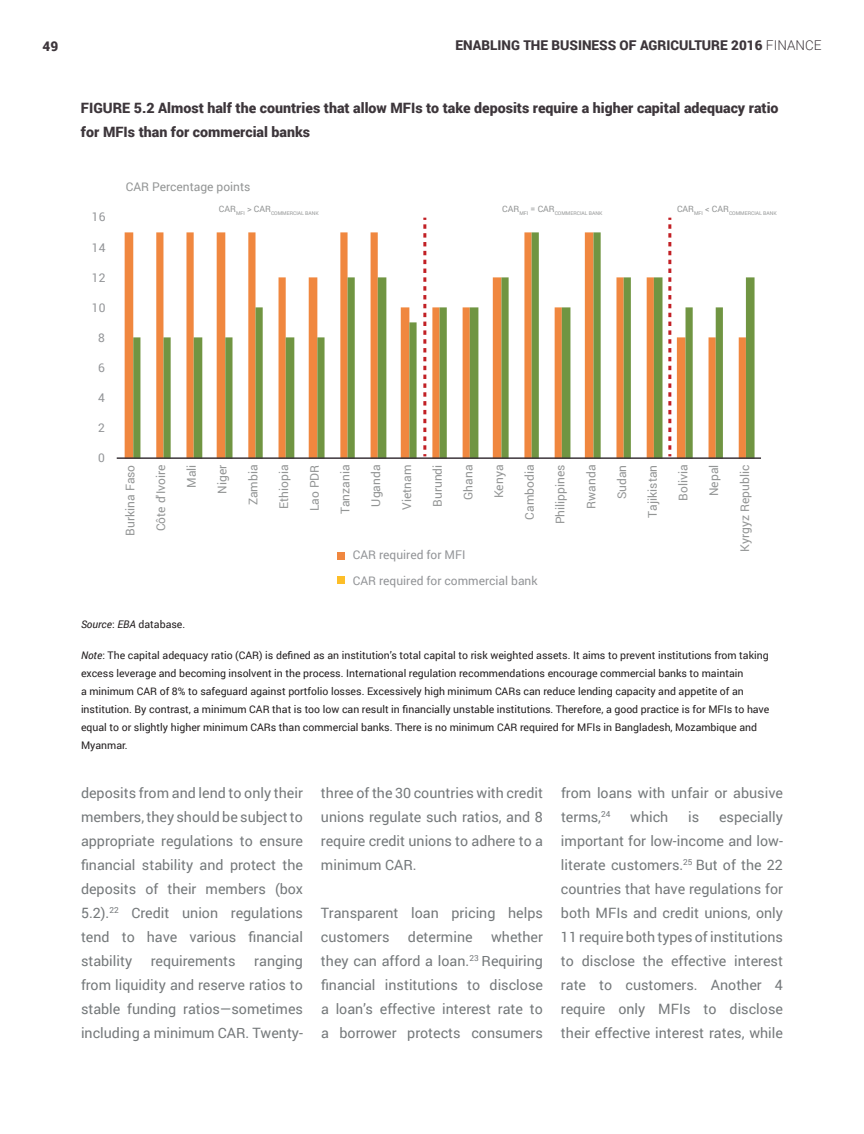
<style>
.page{position:relative;width:864px;height:1134px;background:#fff}
.page>*{position:absolute;margin:0;border:0;box-sizing:border-box;transform-origin:0 0}
.t1{font:14.25px/24px "Roboto";color:#75797b;text-align:justify}
.t2{font:900 14.25px/24px "Roboto";color:#3d363b}
.t3{font:900 13.5px "Roboto";color:#3d363b}
.t4{font:12px "Roboto";color:#939595}
.t5{font:12px "Roboto";color:#939598}
.t6{font:10.5px/18px "Roboto";color:#231f20}
.t7{font:5.1px "Roboto";color:#939595}
.s1{font-weight:300}
.s2{font-style:italic}
</style>
<div class="page">
<svg style="left:133px;top:232px;width:622px;height:225px"></svg>
<hr style="left:117px;top:457px;width:644px;height:2px;background:#3d363b">
<div style="left:337px;top:552px;width:7px;height:7px;background:#f0873f"></div>
<div style="left:337px;top:577px;width:7px;height:7px;background:#fdbe28"></div>
<svg style="left:423px;top:218px;width:3px;height:238px"></svg>
<svg style="left:668px;top:218px;width:3px;height:238px"></svg>
<p class="t3" style="left:43px;top:36px;width:17px">49</p>
<p class="t3" style="left:456px;top:36px;width:367px">ENABLING THE BUSINESS OF AGRICULTURE 2016 <span class="s1">FINANCE</span></p>
<p class="t2" style="left:81px;top:95px;width:699px">FIGURE 5.2 Almost half the countries that allow MFIs to take deposits require a higher capital adequacy ratio for MFIs than for commercial banks</p>
<p class="t5" style="left:92px;top:209px;width:15px">16</p>
<p class="t5" style="left:92px;top:239px;width:15px">14</p>
<p class="t5" style="left:92px;top:269px;width:15px">12</p>
<p class="t5" style="left:92px;top:299px;width:15px">10</p>
<p class="t5" style="left:98px;top:329px;width:8px">8</p>
<p class="t5" style="left:98px;top:359px;width:8px">6</p>
<p class="t5" style="left:98px;top:389px;width:8px">4</p>
<p class="t5" style="left:98px;top:419px;width:8px">2</p>
<p class="t5" style="left:98px;top:450px;width:8px">0</p>
<p class="t4" style="left:126px;top:179px;width:126px">CAR Percentage points</p>
<p class="t7" style="left:219px;top:210px;width:101px"><sup>CAR</sup>MFI <sup>&gt;</sup> <sup>CAR</sup>COMMERCIAL BANK</p>
<p class="t7" style="left:502px;top:210px;width:102px"><sup>CAR</sup>MFI <sup>=</sup> <sup>CAR</sup>COMMERCIAL BANK</p>
<p class="t7" style="left:677px;top:210px;width:101px"><sup>CAR</sup>MFI <sup>&lt;</sup> <sup>CAR</sup>COMMERCIAL BANK</p>
<p class="t4" style="left:214px;top:494px;width:30px;rotate:-90deg">Niger</p>
<p class="t4" style="left:460px;top:500px;width:37px;rotate:-90deg">Ghana</p>
<p class="t4" style="left:583px;top:509px;width:45px;rotate:-90deg">Rwanda</p>
<p class="t4" style="left:122px;top:536px;width:72px;rotate:-90deg">Burkina Faso</p>
<p class="t4" style="left:429px;top:507px;width:44px;rotate:-90deg">Burundi</p>
<p class="t4" style="left:736px;top:552px;width:88px;rotate:-90deg">Kyrgyz Republic</p>
<p class="t4" style="left:152px;top:531px;width:68px;rotate:-90deg">Côte d'Ivoire</p>
<p class="t4" style="left:306px;top:511px;width:48px;rotate:-90deg">Lao PDR</p>
<p class="t4" style="left:368px;top:507px;width:43px;rotate:-90deg">Uganda</p>
<p class="t4" style="left:552px;top:524px;width:61px;rotate:-90deg">Philippines</p>
<p class="t4" style="left:245px;top:505px;width:42px;rotate:-90deg">Zambia</p>
<p class="t4" style="left:521px;top:520px;width:56px;rotate:-90deg">Cambodia</p>
<p class="t4" style="left:337px;top:514px;width:51px;rotate:-90deg">Tanzania</p>
<p class="t4" style="left:490px;top:498px;width:35px;rotate:-90deg">Kenya</p>
<p class="t4" style="left:613px;top:499px;width:36px;rotate:-90deg">Sudan</p>
<p class="t4" style="left:675px;top:501px;width:38px;rotate:-90deg">Bolivia</p>
<p class="t4" style="left:275px;top:509px;width:46px;rotate:-90deg">Ethiopia</p>
<p class="t4" style="left:398px;top:510px;width:47px;rotate:-90deg">Vietnam</p>
<p class="t4" style="left:644px;top:518px;width:54px;rotate:-90deg">Tajikistan</p>
<p class="t4" style="left:183px;top:488px;width:25px;rotate:-90deg">Mali</p>
<p class="t4" style="left:706px;top:496px;width:33px;rotate:-90deg">Nepal</p>
<p class="t5" style="left:353px;top:547px;width:114px">CAR required for MFI</p>
<p class="t5" style="left:353px;top:572px;width:186px">CAR required for commercial bank</p>
<p class="t6" style="left:81px;top:615px;width:106px"><span class="s2">Source</span>: <span class="s2">EBA</span> database.</p>
<p class="t6" style="left:81px;top:646px;width:690px"><span class="s2">Note</span>: The capital adequacy ratio (CAR) is defined as an institution’s total capital to risk weighted assets. It aims to prevent institutions from taking excess leverage and becoming insolvent in the process. International regulation recommendations encourage commercial banks to maintain<br>a minimum CAR of 8% to safeguard against portfolio losses. Excessively high minimum CARs can reduce lending capacity and appetite of an institution. By contrast, a minimum CAR that is too low can result in financially unstable institutions. Therefore, a good practice is for MFIs to have equal to or slightly higher minimum CARs than commercial banks. There is no minimum CAR required for MFIs in Bangladesh, Mozambique and Myanmar.</p>
<p class="t1" style="left:81px;top:780px;width:224px">deposits from and lend to only their members, they should be subject to appropriate regulations to ensure financial stability and protect the deposits of their members (box 5.2).<sup>22</sup> Credit union regulations tend to have various financial stability</p>
<p class="t1" style="left:81px;top:948px;width:224px;text-indent:173px">ranging from liquidity and reserve ratios to stable funding ratios—sometimes including a minimum CAR. Twenty-</p>
<p class="t1" style="left:151px;top:948px;width:86px">requirements</p>
<p class="t1" style="left:321px;top:780px;width:224px">three of the 30 countries with credit unions regulate such ratios, and 8 require credit unions to adhere to a minimum CAR.</p>
<p class="t1" style="left:321px;top:900px;width:223px">Transparent loan pricing helps customers</p>
<p class="t1" style="left:321px;top:924px;width:224px;text-indent:170px">whether they can afford a loan.<sup>23</sup> Requiring financial institutions to disclose a loan’s effective interest rate to a borrower protects consumers</p>
<p class="t1" style="left:408px;top:924px;width:66px">determine</p>
<p class="t1" style="left:561px;top:780px;width:223px">from loans with unfair or abusive terms,<sup>24</sup></p>
<p class="t1" style="left:561px;top:804px;width:224px;text-indent:158px">especially important for low-income and low&shy;literate customers.<sup>25</sup> But of the 22 countries that have regulations for both MFIs and credit unions, only 11 require both types of institutions to disclose the effective interest rate to customers. Another 4 require only MFIs to disclose their effective interest rates, while</p>
<p class="t1" style="left:630px;top:804px;width:40px">which</p>
<p class="t1" style="left:688px;top:804px;width:13px">is</p>
</div>
